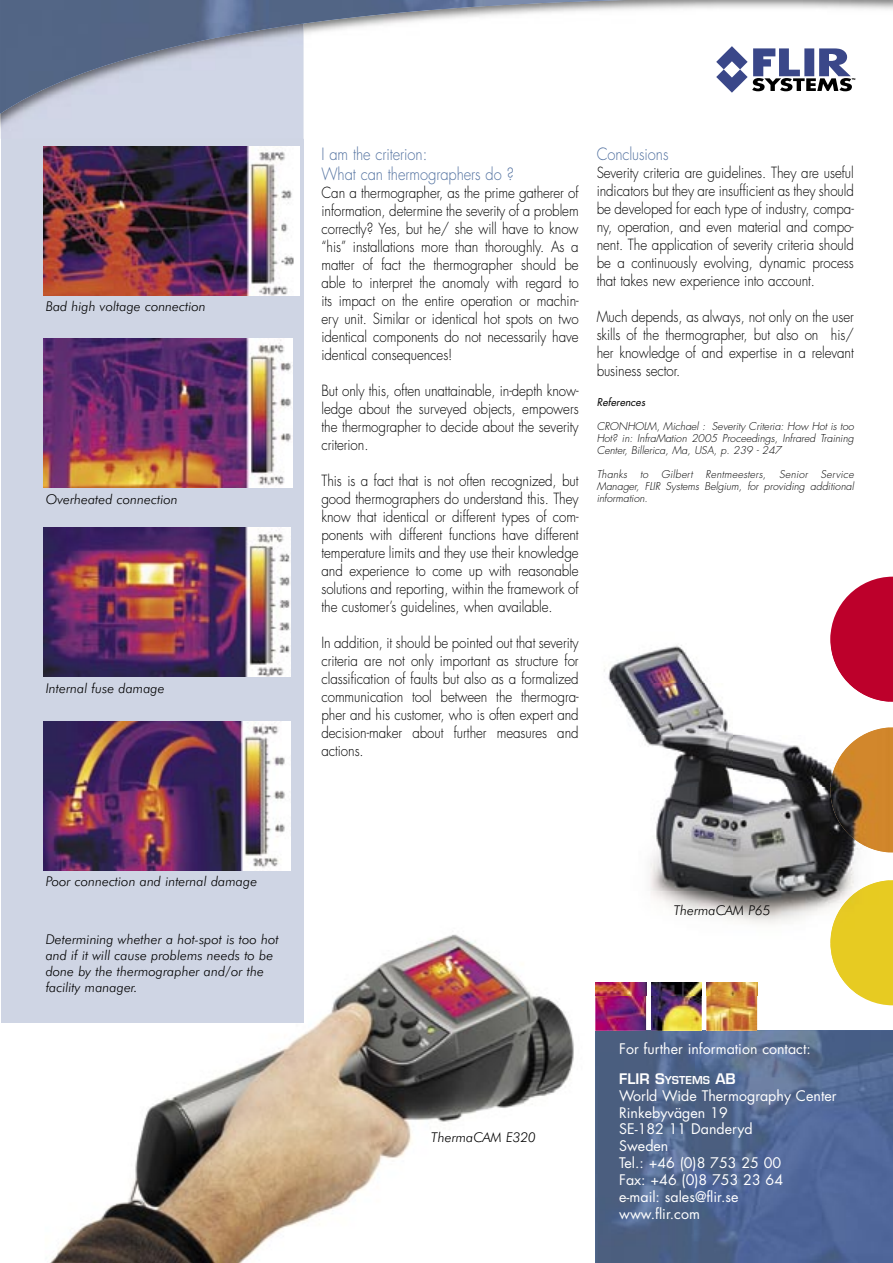
<style>
.page{position:relative;width:893px;height:1263px;background:#fff}
.page>*{position:absolute;margin:0;border:0;box-sizing:border-box;transform-origin:0 0}
.t1{font:300 16.5px/19.5px "Futura Std";letter-spacing:-.005em;color:#5372a0;scale:.89 1}
.t2{font:300 15px/18px "Futura Std";letter-spacing:-.005em;color:#000;text-align:justify;scale:.89 1}
.t3{font:14.25px/16.8px "Futura Std";color:#fff}
.t4{font:600 14.25px "Eurostile LT Std";color:#fff}
.t5{font:italic 300 13.5px/15.8px "Futura BT";color:#000}
.t6{font:italic 300 10.5px/12px "Futura Std";color:#000;text-align:justify}
.t7{font:italic 10.5px "Futura Std";color:#000}
.s1{font-size:10.65px}
</style>
<div class="page">
<svg style="left:830px;top:577px;width:63px;height:125px"></svg>
<svg style="left:890px;top:727px;width:3px;height:125px"></svg>
<svg style="left:858px;top:880px;width:35px;height:125px"></svg>
<img style="left:45px;top:914px;width:529px;height:349px">
<img style="left:595px;top:1030px;width:298px;height:233px">
<img style="left:595px;top:995px;width:51px;height:36px">
<img style="left:706px;top:995px;width:51px;height:36px">
<img style="left:651px;top:995px;width:51px;height:36px">
<div style="left:1px;top:1px;width:302px;height:1021px;background:#cfd5e4"></div>
<img style="left:0;top:0;width:892px;height:114px">
<img style="left:595px;top:645px;width:295px;height:350px">
<img style="left:830px;top:632px;width:60px;height:70px">
<img style="left:830px;top:727px;width:60px;height:125px">
<img style="left:830px;top:880px;width:60px;height:115px">
<svg style="left:716px;top:46px;width:139px;height:47px"></svg>
<img style="left:44px;top:338px;width:249px;height:149px">
<img style="left:44px;top:146px;width:255px;height:149px">
<img style="left:44px;top:527px;width:247px;height:149px">
<img style="left:44px;top:721px;width:247px;height:149px">
<p class="t1" style="left:321px;top:145px;width:218px">I am the criterion:<br>What can thermographers do ?</p>
<p class="t2" style="left:321px;top:184px;width:291px">Can a thermographer, as the prime gatherer of information, determine the severity of a problem correctly? Yes, but he/ she will have to know “his” installations more than thoroughly. As a matter of fact the thermographer should be able to interpret the anomaly with regard to its impact on the entire operation or machin&shy;ery unit. Similar or identical hot spots on two identical components do not necessarily have identical consequences!</p>
<p class="t2" style="left:321px;top:382px;width:290px">But only this, often unattainable, in-depth know&shy;ledge about the surveyed objects, empowers the thermographer to decide about the severity criterion.</p>
<p class="t2" style="left:321px;top:472px;width:290px">This is a fact that is not often recognized, but good thermographers do understand this. They know that identical or different types of com&shy;ponents with different functions have different temperature limits and they use their knowledge and experience to come up with reasonable solutions and reporting, within the framework of the customer’s guidelines, when available.</p>
<p class="t2" style="left:321px;top:634px;width:291px">In addition, it should be pointed out that severity criteria are not only important as structure for classification of faults but also as a formalized communication tool between the thermogra&shy;pher and his customer, who is often expert and decision-maker about further measures and actions.</p>
<p class="t1" style="left:597px;top:145px;width:82px">Conclusions</p>
<p class="t2" style="left:597px;top:164px;width:290px">Severity criteria are guidelines. They are useful indicators but they are insufficient as they should be developed for each type of industry, compa&shy;ny, operation, and even material and compo&shy;nent. The application of severity criteria should be a continuously evolving, dynamic process that takes new experience into account.</p>
<p class="t2" style="left:597px;top:308px;width:290px">Much depends, as always, not only on the user skills of the thermographer, but also on his/ her knowledge of and expertise in a relevant business sector.</p>
<p class="t7" style="left:597px;top:396px;width:50px">References</p>
<p class="t6" style="left:597px;top:421px;width:259px">CRONHOLM, Michael : Severity Criteria: How Hot is too Hot? in: InfraMation 2005 Proceedings, Infrared Training Center, Billerica, Ma, USA, p. 239 - 247</p>
<p class="t6" style="left:597px;top:469px;width:259px">Thanks to Gilbert Rentmeesters, Senior Service<br>Manager, FLIR Systems Belgium, for providing additional</p>
<p class="t5" style="left:46px;top:299px;width:162px">Bad high voltage connection</p>
<p class="t5" style="left:46px;top:491px;width:133px">Overheated connection</p>
<p class="t6" style="left:597px;top:493px;width:53px">information.</p>
<p class="t5" style="left:46px;top:680px;width:121px">Internal fuse damage</p>
<p class="t5" style="left:46px;top:874px;width:213px">Poor connection and internal damage</p>
<p class="t5" style="left:46px;top:931px;width:234px">Determining whether a hot-spot is too hot and if it will cause problems needs to be done by the thermographer and/or the facility manager.</p>
<p class="t5" style="left:431px;top:1129px;width:106px">ThermaCAM E320</p>
<p class="t5" style="left:674px;top:902px;width:98px">ThermaCAM P65</p>
<p class="t3" style="left:619px;top:1041px;width:193px">For further information contact:</p>
<p class="t4" style="left:619px;top:1070px;width:118px">FLIR S<span class="s1">YSTEMS</span> AB</p>
<p class="t3" style="left:619px;top:1087px;width:219px">World Wide Thermography Center<br>Rinkebyvägen 19<br>SE-182 11 Danderyd<br>Sweden<br>Tel.: +46 (0)8 753 25 00<br>Fax: +46 (0)8 753 23 64<br>e-mail: sales@flir.se<br>www.flir.com</p>
</div>
